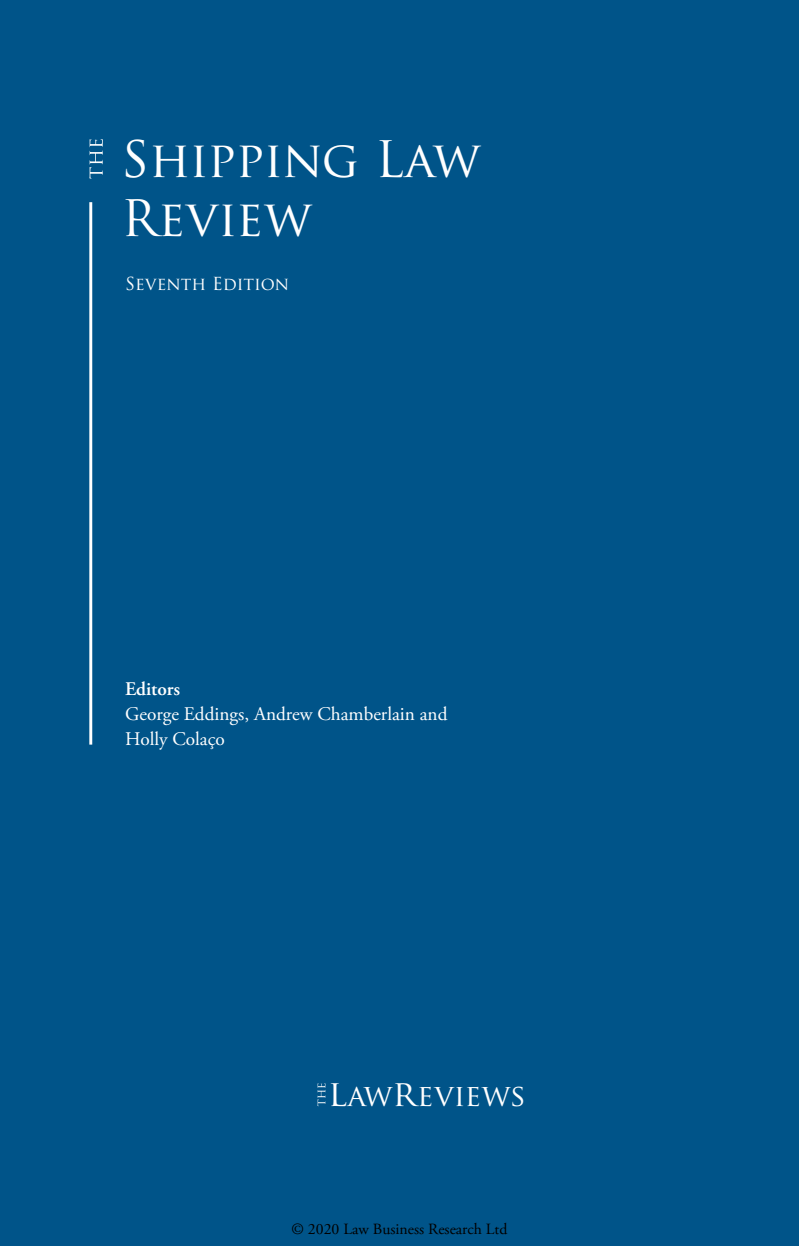
<style>
.page{position:relative;width:799px;height:1246px;background:#fff}
.page>*{position:absolute;margin:0;border:0;box-sizing:border-box;transform-origin:0 0}
.t1{font:49px/58.8px "Trajan Pro";letter-spacing:-.015em;color:#fff}
.t2{font:29.75px "Trajan Pro";color:#fff}
.t3{font:19.25px/24.8px "Adobe Garamond Pro";color:#fff}
.t4{font:600 19.25px "Adobe Garamond Pro";color:#fff}
.t5{font:17.5px "Trajan Pro";color:#fff}
.t6{font:15.75px "Adobe Garamond Pro";color:#000}
.s1{font-size:35.7px}
</style>
<div class="page">
<div style="left:0;top:0;width:799px;height:1245px;background:#005489"></div>
<svg style="left:89px;top:139px;width:14px;height:40px"></svg>
<hr style="left:89px;top:202px;width:3px;height:542px;background:#fff">
<svg style="left:317px;top:1083px;width:8px;height:22px"></svg>
<h1 class="t1" style="left:121px;top:129px;width:361px">Shipping Law<br>Review</h1>
<p class="t5" style="left:125px;top:272px;width:165px">Seventh Edition</p>
<p class="t4" style="left:125px;top:677px;width:57px">Editors</p>
<p class="t3" style="left:125px;top:701px;width:324px">George Eddings, Andrew Chamberlain and<br>Holly Colaço</p>
<h2 class="t2" style="left:328px;top:1076px;width:199px"><span class="s1">l</span>aw<span class="s1">r</span>eviews</h2>
<p class="t6" style="left:291px;top:1218px;width:217px">© 2020 Law Business Research Ltd</p>
</div>
